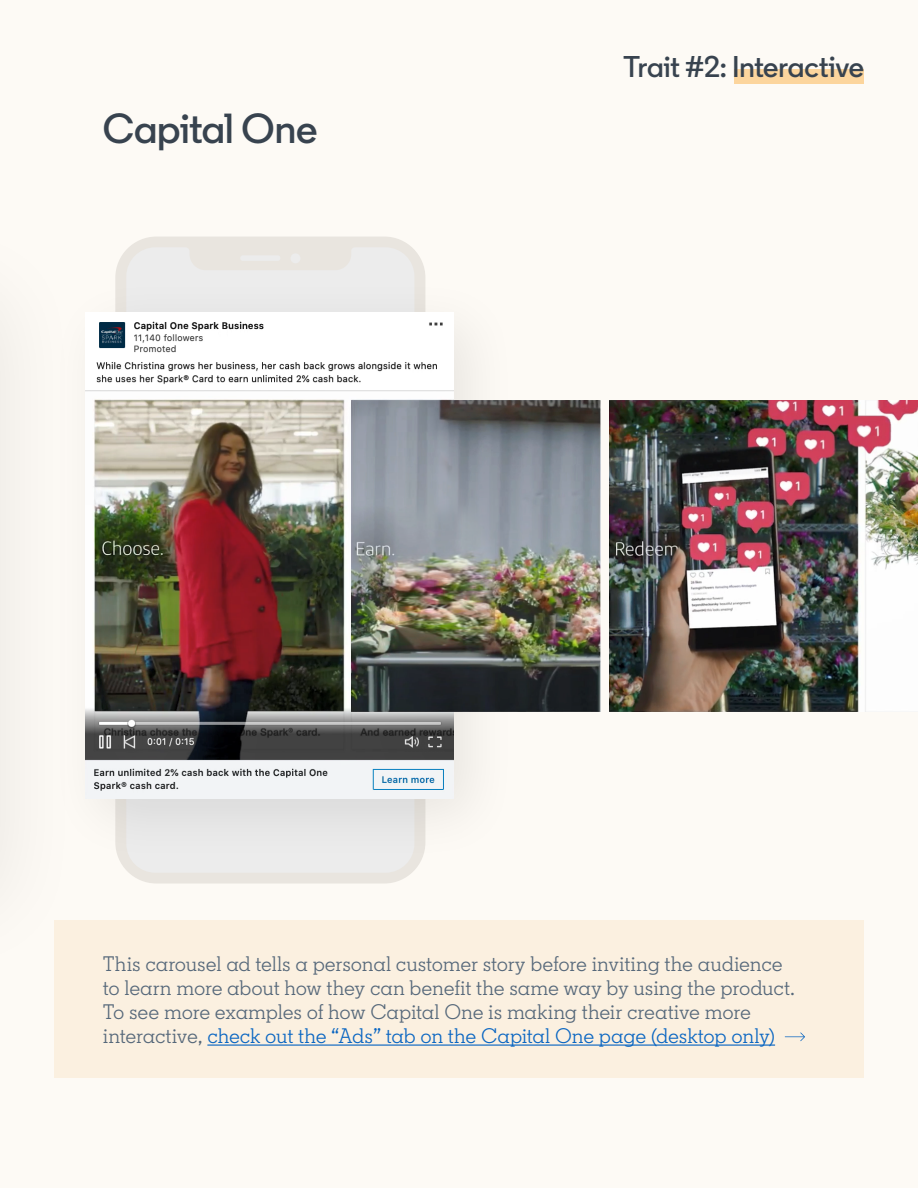
<style>
.page{position:relative;width:918px;height:1188px;background:#fdfaf5}
.page>*{position:absolute;margin:0;border:0;box-sizing:border-box;transform-origin:0 0}
.t1{font:600 42px "Community";letter-spacing:-.005em;color:#38434f}
.t2{font:600 30px "Community";letter-spacing:-.01em;color:#38434f}
.t3{font:21px/24px "Community Slab";letter-spacing:-.01em;color:#56687a}
.s1{color:#0a66c2}
</style>
<div class="page">
<div style="left:54px;top:920px;width:810px;height:158px;background:#fbf0e0"></div>
<hr style="left:207px;top:1045px;width:568px;height:1px;background:#0a66c2">
<div style="left:0;top:211px;width:87px;height:776px;background:#f9f6f1"></div>
<div style="left:734px;top:70px;width:130px;height:14px;background:#fcd59d"></div>
<div style="left:115px;top:237px;width:310px;height:647px;background:#e9e5df;border-radius:41px"></div>
<svg style="left:126px;top:247px;width:288px;height:625px;fill:#ececec"></svg>
<div style="left:290px;top:253px;width:10px;height:10px;background:#ececec;border-radius:50%"></div>
<div style="left:240px;top:255px;width:40px;height:6px;background:#ececec;border-radius:3px"></div>
<div style="left:47px;top:274px;width:474px;height:593px;background:#000;opacity:.09"></div>
<img style="left:85px;top:312px;width:368px;height:487px">
<img style="left:352px;top:400px;width:249px;height:311px">
<img style="left:609px;top:400px;width:309px;height:311px">
<svg style="left:785px;top:1032px;width:20px;height:9px"></svg>
<h1 class="t1" style="left:103px;top:102px;width:216px">Capital One</h1>
<h2 class="t2" style="left:624px;top:48px;width:242px">Trait #2: Interactive</h2>
<p class="t3" style="left:103px;top:952px;width:694px">This carousel ad tells a personal customer story before inviting the audience to learn more about how they can benefit the same way by using the product.<br>To see more examples of how Capital One is making their creative more interactive, <span class="s1">check out the “Ads” tab on the Capital One page (desktop only)</span></p>
</div>
